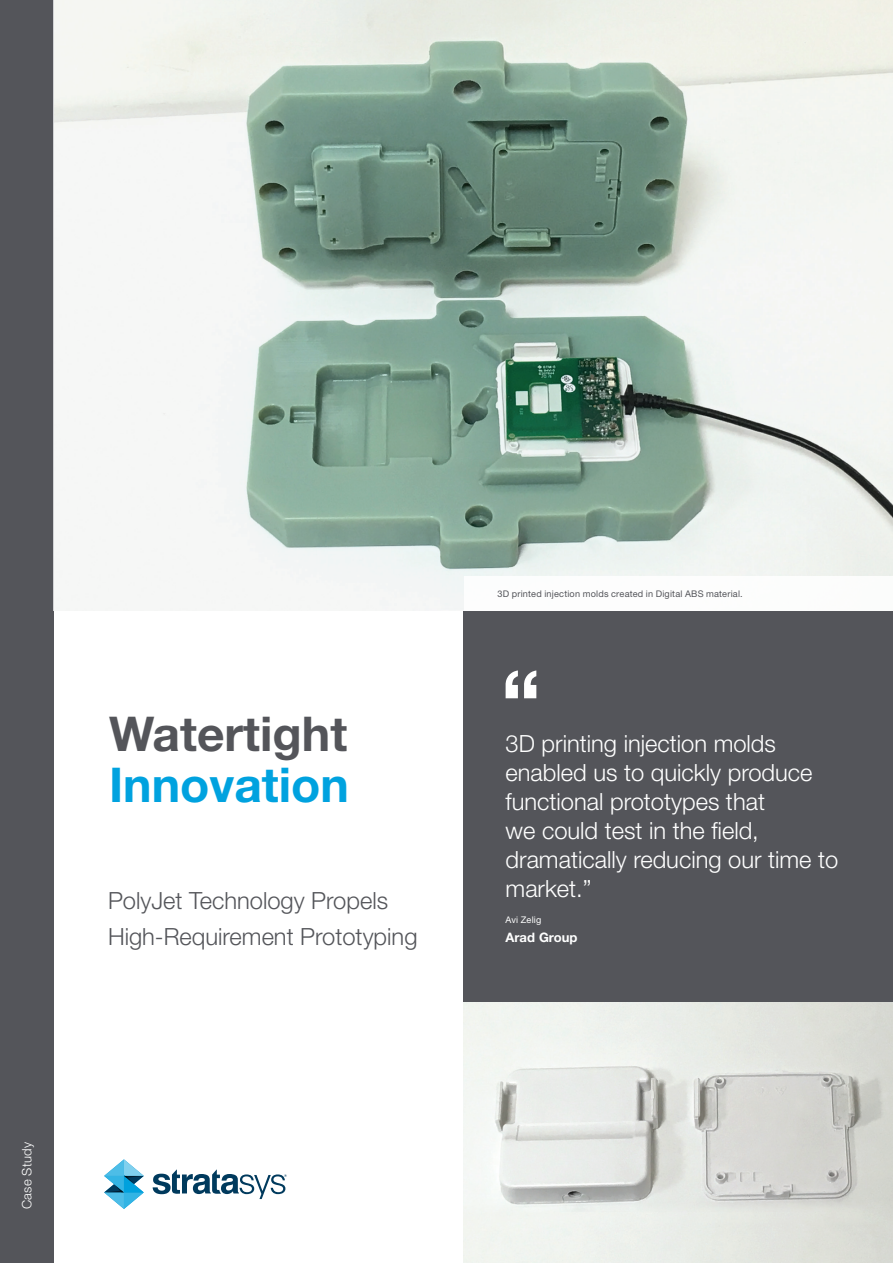
<style>
.page{position:relative;width:893px;height:1263px;background:#fff}
.page>*{position:absolute;margin:0;border:0;box-sizing:border-box;transform-origin:0 0}
.Page_Title{font:700 48px/51.3px "Helvetica Neue LT Std";color:#54555a}
.Pull_out_Quote{font:300 23.7px/29px "Helvetica Neue LT Std";color:#fff}
.Intro_copy{font:300 23.7px/36px "Helvetica Neue LT Std";color:#54555a}
.t1{font:300 13.05px "Helvetica Neue LT Std";letter-spacing:.01em;color:#fff}
.Attribution_-_Compan{font:700 13.05px "Helvetica Neue LT Std";color:#fff}
.Caption{font:9.15px "Helvetica Neue LT Std";letter-spacing:.02em;color:#54555a}
.Attribution_-_Name{font:9.15px "Helvetica Neue LT Std";letter-spacing:.02em;color:#fff}
.s1{color:#00a2df}
</style>
<div class="page">
<div style="left:0;top:0;width:54px;height:1263px;background:#54555a"></div>
<svg style="left:104px;top:1159px;width:40px;height:50px"></svg>
<svg style="left:153px;top:1169px;width:134px;height:30px"></svg>
<div style="left:463px;top:611px;width:430px;height:391px;background:#54555a"></div>
<svg style="left:506px;top:670px;width:30px;height:28px"></svg>
<img style="left:463px;top:1002px;width:430px;height:261px">
<img style="left:54px;top:0;width:839px;height:611px">
<div style="left:464px;top:576px;width:429px;height:35px;background:#fff"></div>
<p class="Page_Title" style="left:109px;top:707px;width:241px">Watertight<br><span class="s1">Innovation</span></p>
<p class="Intro_copy" style="left:108px;top:882px;width:311px">PolyJet Technology Propels<br>High-Requirement Prototyping</p>
<p class="t1" style="left:19px;top:1209px;width:68px;rotate:-90deg">Case Study</p>
<p class="Caption" style="left:498px;top:588px;width:247px">3D printed injection molds created in Digital ABS material.</p>
<p class="Pull_out_Quote" style="left:506px;top:729px;width:334px">3D printing injection molds enabled us to quickly produce functional prototypes that<br>we could test in the field, dramatically reducing our time to market.”</p>
<p class="Attribution_-_Name" style="left:506px;top:914px;width:37px">Avi Zelig</p>
<p class="Attribution_-_Compan" style="left:506px;top:929px;width:73px">Arad Group</p>
</div>
